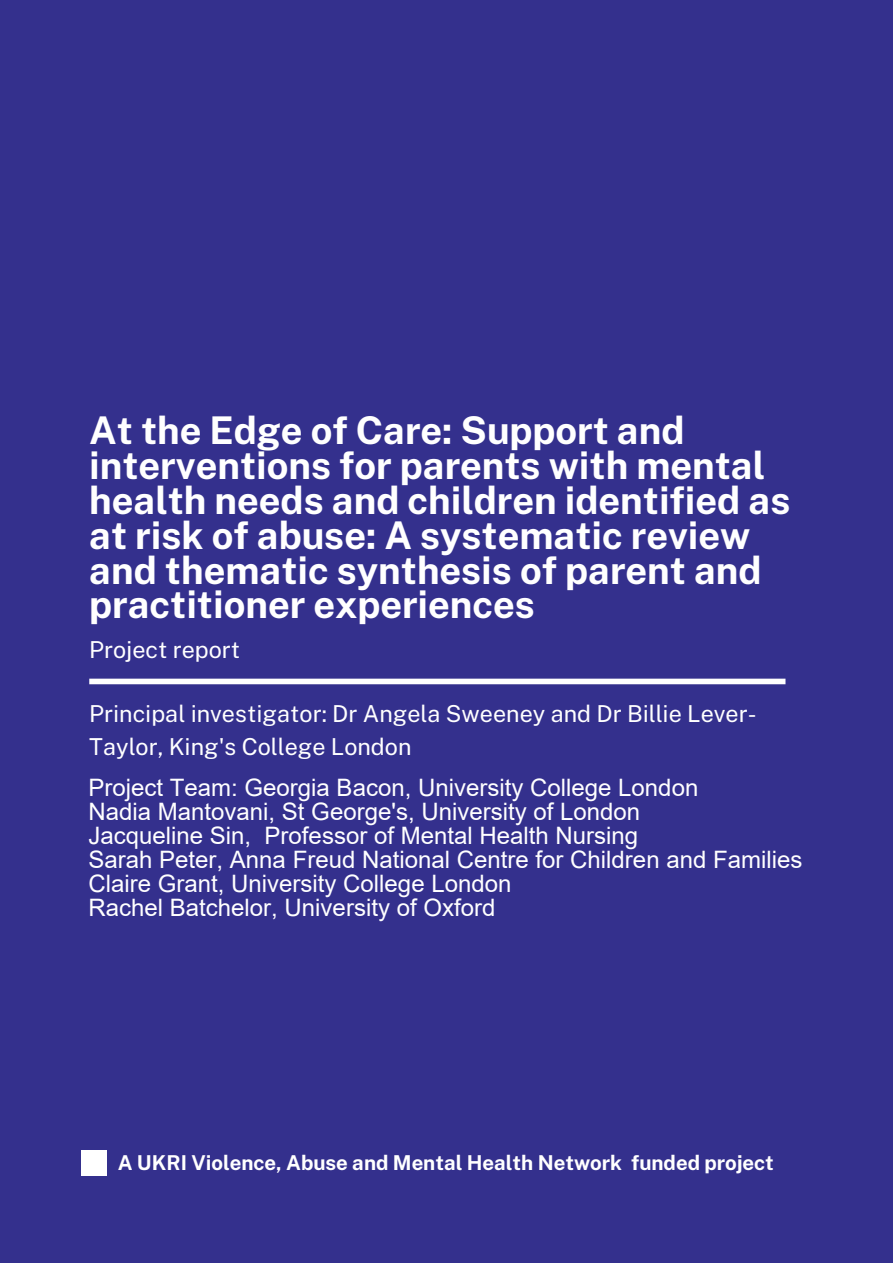
<style>
.page{position:relative;width:893px;height:1264px;background:#fff}
.page>*{position:absolute;margin:0;border:0;box-sizing:border-box;transform-origin:0 0}
.t1{font:700 38.1px/34.8px "Public Sans";color:#fff}
.t2{font:24px/24px "Arial";color:#fff}
.t3{font:23.4px/32.5px "Public Sans";color:#fff}
.t4{font:700 20.55px "Public Sans";color:#fff}
</style>
<div class="page">
<div style="left:0;top:0;width:892px;height:1262px;background:#34308d"></div>
<div style="left:89px;top:678px;width:696px;height:6px;background:#fff"></div>
<div style="left:81px;top:1150px;width:25px;height:25px;background:#fff"></div>
<h1 class="t1" style="left:89px;top:413px;width:702px">At the Edge of Care: Support and interventions for parents with mental health needs and children identified as at risk of abuse: A systematic review and thematic synthesis of parent and practitioner experiences</h1>
<p class="t3" style="left:89px;top:633px;width:152px">Project report</p>
<p class="t3" style="left:89px;top:697px;width:668px">Principal investigator: Dr Angela Sweeney and Dr Billie Lever-<br>Taylor, King's College London</p>
<p class="t2" style="left:88px;top:775px;width:715px">Project Team: Georgia Bacon, University College London<br>Nadia Mantovani, St George's, University of London<br>Jacqueline Sin, Professor of Mental Health Nursing<br>Sarah Peter, Anna Freud National Centre for Children and Families Claire Grant, University College London<br>Rachel Batchelor, University of Oxford</p>
<p class="t4" style="left:118px;top:1150px;width:657px">A UKRI Violence, Abuse and Mental Health Network funded project</p>
</div>
